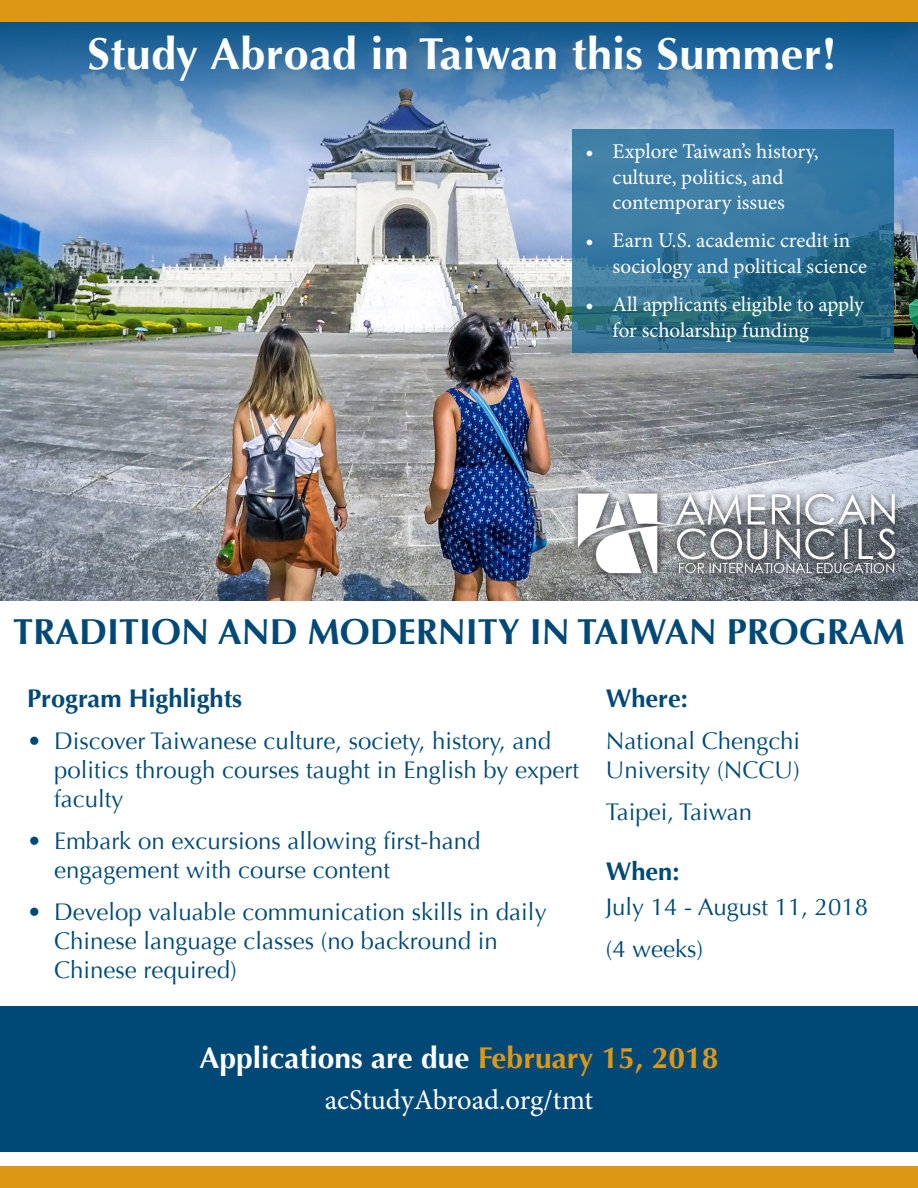
<style>
.page{position:relative;width:918px;height:1188px;background:#fff}
.page>*{position:absolute;margin:0;border:0;box-sizing:border-box;transform-origin:0 0}
.t1{font:700 44.55px "Optima";letter-spacing:.01em;color:#fff}
.t2{font:700 36px "Optima";color:#004977}
.t3{font:700 30px "Optima";color:#fff}
.t4{font:28.5px "Minion Pro";letter-spacing:-.005em;color:#fff}
.t5{font:700 25.5px "Optima";color:#004977}
.t6{font:24px/28.8px "Optima";color:#004977}
.t7{font:21px/25.2px "Minion Pro";color:#fff}
.s1{color:#de9714}
</style>
<div class="page">
<img style="left:0;top:158px;width:918px;height:442px">
<svg style="left:0;top:22px;width:918px;height:136px;background:#5786b2"></svg>
<div style="left:0;top:0;width:918px;height:22px;background:#de9714"></div>
<div style="left:0;top:1166px;width:918px;height:22px;background:#de9714"></div>
<div style="left:0;top:1007px;width:918px;height:145px;background:#004977"></div>
<svg style="left:572px;top:130px;width:322px;height:223px;background:#327396"></svg>
<svg style="left:571px;top:487px;width:332px;height:95px;background:#949aa1"></svg>
<img style="left:576px;top:490px;width:321px;height:87px">
<p class="t1" style="left:88px;top:28px;width:751px">Study Abroad in Taiwan this Summer!</p>
<p class="t7" style="left:586px;top:139px;width:235px;text-align:center">• Explore Taiwan’s history, culture, politics, and contemporary issues</p>
<p class="t7" style="left:613px;top:228px;width:256px;text-indent:-27px">• Earn U.S. academic credit in sociology and political science</p>
<p class="t7" style="left:613px;top:292px;width:253px;text-indent:-27px">• All applicants eligible to apply for scholarship funding</p>
<p class="t2" style="left:13px;top:611px;width:893px">TRADITION AND MODERNITY IN TAIWAN PROGRAM</p>
<p class="t5" style="left:27px;top:683px;width:217px">Program Highlights</p>
<p class="t6" style="left:54px;top:727px;width:527px;text-indent:-27px">• Discover Taiwanese culture, society, history, and politics through courses taught in English by expert faculty</p>
<p class="t6" style="left:54px;top:827px;width:428px;text-indent:-27px">• Embark on excursions allowing first-hand engagement with course content</p>
<p class="t6" style="left:54px;top:898px;width:494px;text-indent:-27px">• Develop valuable communication skills in daily<br>Chinese language classes (no backround in<br>Chinese required)</p>
<p class="t5" style="left:606px;top:683px;width:84px">Where:</p>
<p class="t6" style="left:606px;top:727px;width:196px">National Chengchi<br>University (NCCU)</p>
<p class="t6" style="left:606px;top:798px;width:148px">Taipei, Taiwan</p>
<p class="t5" style="left:606px;top:856px;width:75px">When:</p>
<p class="t6" style="left:606px;top:893px;width:264px">July 14 - August 11, 2018</p>
<p class="t6" style="left:606px;top:935px;width:99px">(4 weeks)</p>
<p class="t3" style="left:200px;top:1040px;width:520px">Applications are due <span class="s1">February 15, 2018</span></p>
<p class="t4" style="left:325px;top:1081px;width:270px">acStudyAbroad.org/tmt</p>
</div>
